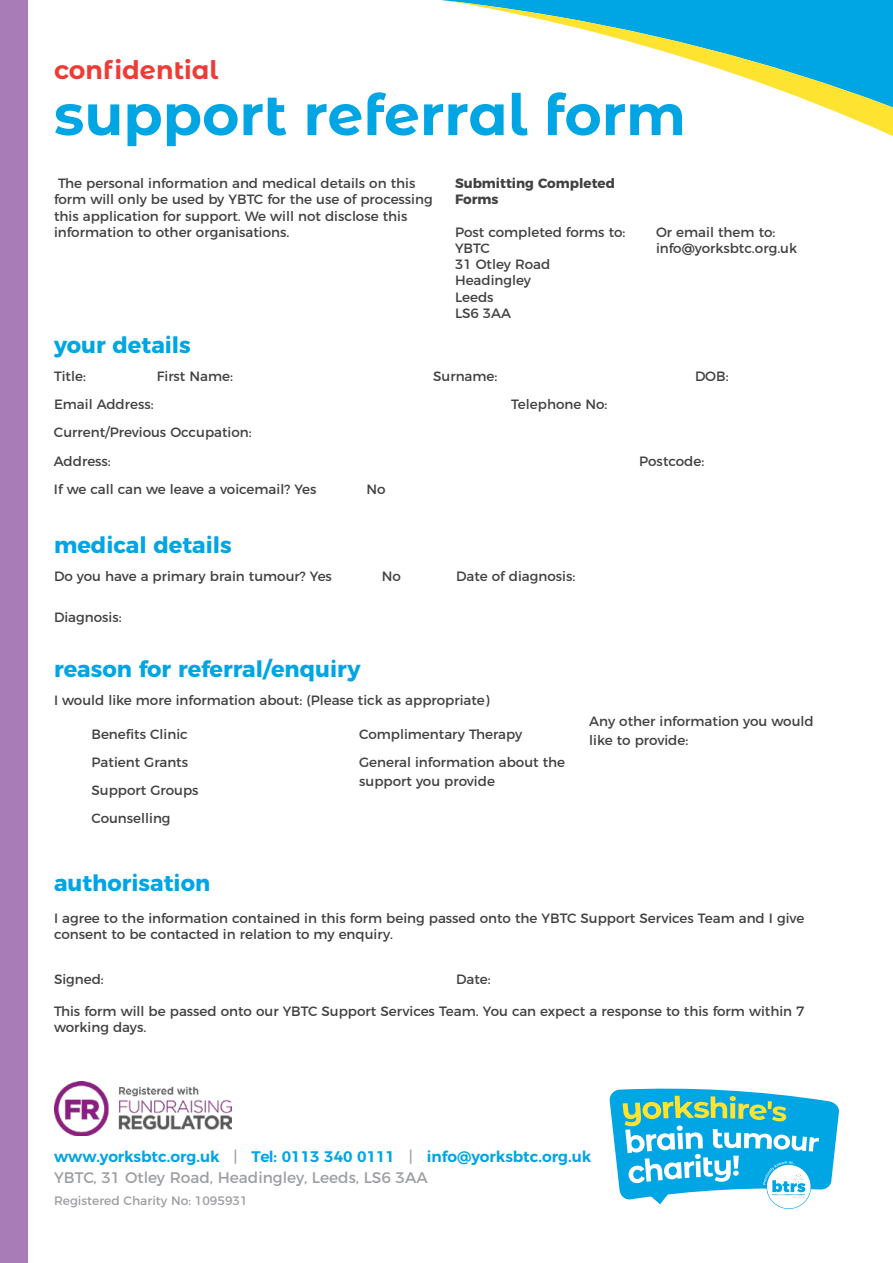
<style>
.page{position:relative;width:893px;height:1263px;background:#fff}
.page>*{position:absolute;margin:0;border:0;box-sizing:border-box;transform-origin:0 0}
.t1{font:700 57px "Montserrat Alternates";color:#00a5e4}
.t2{font:700 25.5px "Montserrat Alternates";color:#ef3b36}
.t3{font:700 22.5px "Montserrat";color:#00a5e4}
.t4{font:600 15.3px/21.1px "Montserrat";color:#00a5e4}
.t5{font:13.5px/16.2px "Montserrat";color:#414042}
.t6{font:700 13.5px/16.2px "Montserrat";color:#414042}
.t7{font:12.3px "Montserrat";color:#9d9fa2}
.s1{font-weight:400;color:#9e9f9f}
.s2{font-weight:400;color:#9d9fa2}
</style>
<div class="page">
<div style="left:0;top:0;width:28px;height:1263px;background:#a87db7"></div>
<svg style="left:649px;top:1182px;width:21px;height:22px"></svg>
<svg style="left:609px;top:1088px;width:230px;height:112px"></svg>
<svg style="left:441px;top:0;width:452px;height:1px"></svg>
<svg style="left:449px;top:1px;width:444px;height:135px"></svg>
<img style="left:54px;top:1081px;width:178px;height:55px">
<h2 class="t2" style="left:54px;top:51px;width:166px">confidential</h2>
<h1 class="t1" style="left:54px;top:74px;width:633px">support referral form</h1>
<p class="t5" style="left:54px;top:174px;width:380px;text-indent:4px">The personal information and medical details on this form will only be used by YBTC for the use of processing this application for support. We will not disclose this information to other organisations.</p>
<p class="t6" style="left:455px;top:174px;width:161px">Submitting Completed<br>Forms</p>
<p class="t5" style="left:455px;top:223px;width:172px">Post completed forms to:<br>YBTC<br>31 Otley Road<br>Headingley<br>Leeds<br>LS6 3AA</p>
<p class="t5" style="left:656px;top:223px;width:143px">Or email them to: info@yorksbtc.org.uk</p>
<h3 class="t3" style="left:54px;top:326px;width:138px">your details</h3>
<p class="t5" style="left:54px;top:367px;width:34px">Title:</p>
<p class="t5" style="left:157px;top:367px;width:78px">First Name:</p>
<p class="t5" style="left:433px;top:367px;width:66px">Surname:</p>
<p class="t5" style="left:695px;top:367px;width:35px">DOB:</p>
<p class="t5" style="left:54px;top:395px;width:101px">Email Address:</p>
<p class="t5" style="left:511px;top:395px;width:98px">Telephone No:</p>
<p class="t5" style="left:54px;top:417px;width:199px;line-height:28.2px">Current/Previous Occupation:<br>Address:</p>
<p class="t5" style="left:639px;top:452px;width:67px">Postcode:</p>
<p class="t5" style="left:54px;top:480px;width:264px">If we call can we leave a voicemail? Yes</p>
<p class="t5" style="left:366px;top:480px;width:21px">No</p>
<h3 class="t3" style="left:54px;top:527px;width:179px">medical details</h3>
<p class="t5" style="left:54px;top:567px;width:279px">Do you have a primary brain tumour? Yes</p>
<p class="t5" style="left:382px;top:567px;width:21px">No</p>
<p class="t5" style="left:456px;top:567px;width:121px">Date of diagnosis:</p>
<p class="t5" style="left:54px;top:608px;width:69px">Diagnosis:</p>
<h3 class="t3" style="left:54px;top:650px;width:308px">reason for referral/enquiry</h3>
<p class="t5" style="left:54px;top:691px;width:437px">I would like more information about: (Please tick as appropriate)</p>
<p class="t5" style="left:92px;top:719px;width:109px;line-height:28.2px">Benefits Clinic<br>Patient Grants<br>Support Groups<br>Counselling</p>
<p class="t5" style="left:359px;top:719px;width:208px;line-height:28.2px">Complimentary Therapy<br>General information about the</p>
<p class="t5" style="left:359px;top:772px;width:137px">support you provide</p>
<p class="t5" style="left:589px;top:711px;width:226px;line-height:19.2px">Any other information you would like to provide:</p>
<h3 class="t3" style="left:54px;top:864px;width:158px">authorisation</h3>
<p class="t5" style="left:54px;top:909px;width:752px">I agree to the information contained in this form being passed onto the YBTC Support Services Team and I give consent to be contacted in relation to my enquiry.</p>
<p class="t5" style="left:54px;top:970px;width:51px">Signed:</p>
<p class="t5" style="left:456px;top:970px;width:36px">Date:</p>
<p class="t5" style="left:54px;top:1002px;width:752px">This form will be passed onto our YBTC Support Services Team. You can expect a response to this form within 7 working days.</p>
<p class="t4" style="left:54px;top:1144px;width:539px">www.yorksbtc.org.uk <span class="s1">|</span> Tel: 0113 340 0111 <span class="s1">|</span> info@yorksbtc.org.uk<br><span class="s2">YBTC, 31 Otley Road, Headingley, Leeds, LS6 3AA</span></p>
<p class="t7" style="left:54px;top:1191px;width:195px">Registered Charity No: 1095931</p>
</div>
